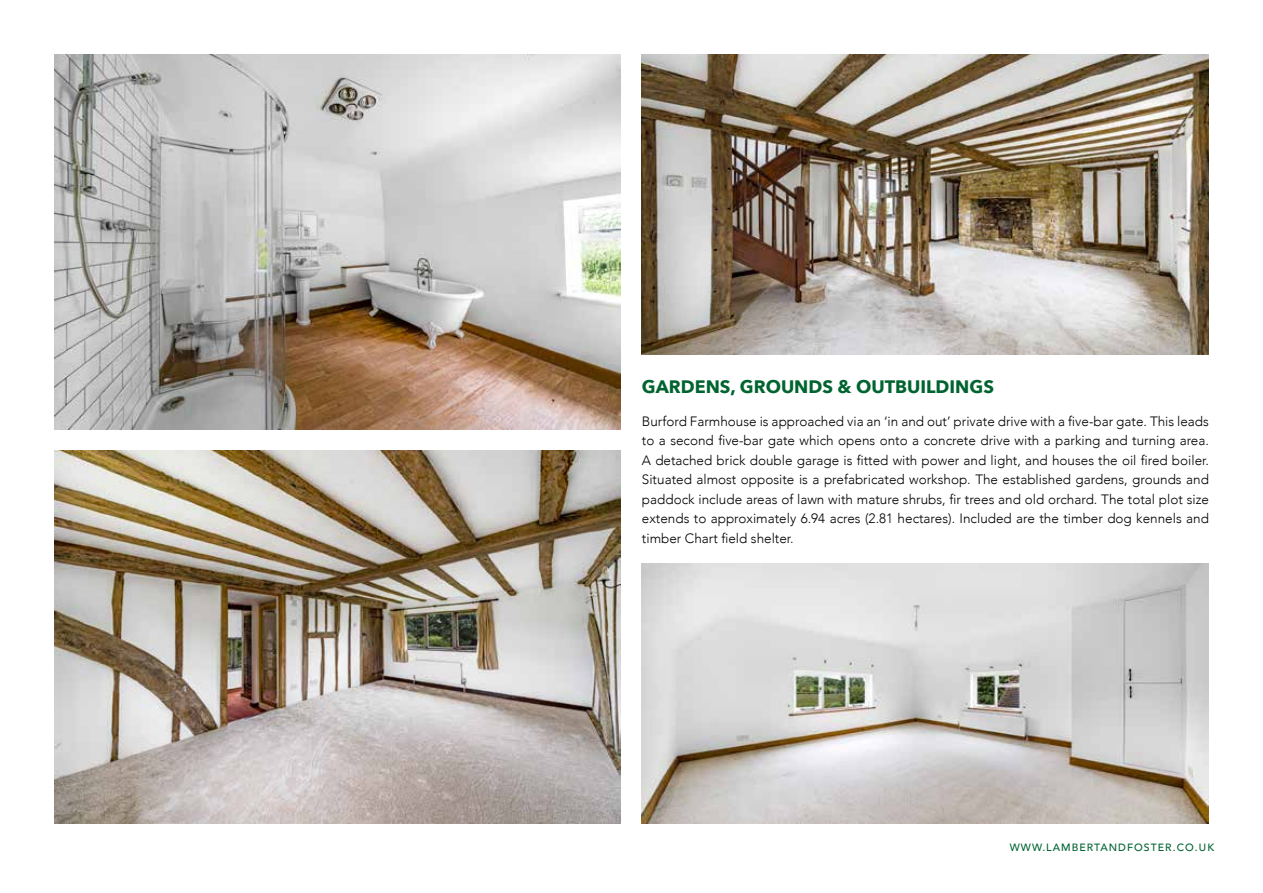
<style>
.page{position:relative;width:1263px;height:893px;background:#fff}
.page>*{position:absolute;margin:0;border:0;box-sizing:border-box;transform-origin:0 0}
.t1{font:700 18px "Avenir Next";color:#006430}
.t2{font:300 13.5px/19.5px "Avenir";color:#000;text-align:justify}
.t3{font:500 10.5px "Avenir";letter-spacing:.1em;color:#006430}
</style>
<div class="page">
<img style="left:54px;top:54px;width:567px;height:375px">
<img style="left:54px;top:451px;width:567px;height:372px">
<img style="left:642px;top:54px;width:566px;height:300px">
<img style="left:642px;top:564px;width:566px;height:259px">
<h1 class="t1" style="left:642px;top:371px;width:354px">GARDENS, GROUNDS &amp; OUTBUILDINGS</h1>
<p class="t2" style="left:642px;top:411px;width:569px">Burford Farmhouse is approached via an ‘in and out’ private drive with a five-bar gate. This leads to a second five-bar gate which opens onto a concrete drive with a parking and turning area.<br>A detached brick double garage is fitted with power and light, and houses the oil fired boiler.<br>Situated almost opposite is a prefabricated workshop. The established gardens, grounds and paddock include areas of lawn with mature shrubs, fir trees and old orchard. The total plot size extends to approximately 6.94 acres (2.81 hectares). Included are the timber dog kennels and timber Chart field shelter.</p>
<p class="t3" style="left:1010px;top:838px;width:206px">WWW.LAMBERTANDFOSTER.CO.UK</p>
</div>
